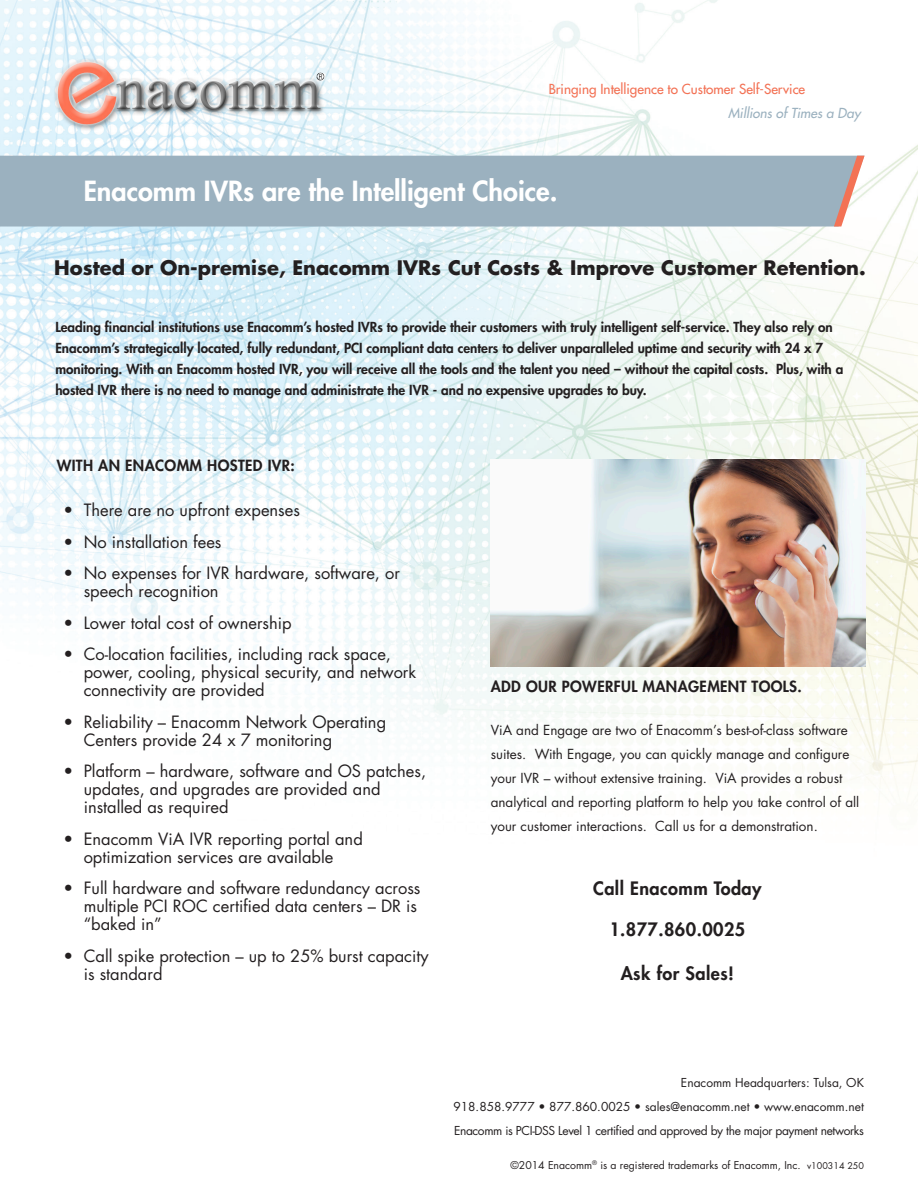
<style>
.page{position:relative;width:918px;height:1188px;background:#fff}
.page>*{position:absolute;margin:0;border:0;box-sizing:border-box;transform-origin:0 0}
.Page_Head{font:800 27px "Futura Std";color:#fff}
.t1{font:700 19.5px "Futura Std";color:#231f20}
.CTA{font:800 18px "Futura Std";letter-spacing:.025em;color:#231f20}
.t2{font:16.5px/18px "Futura Std";color:#231f20}
.Subhead{font:800 15px "Futura Std";letter-spacing:.025em;color:#231f20}
.PageTop_Subhead{font:800 13.5px/21px "Futura Std";color:#231f20}
.t3{font:13.5px/24px "Futura Std";color:#231f20}
.Brand_top{font:500 13.5px "Futura Std";color:#f37255}
.Brand_Bottom{font:italic 500 13.5px "Futura Std";color:#9bb1bf}
.t4{font:12px/24px "Futura Std";letter-spacing:-.03em;color:#231f20;text-align:justify}
.t5{font:10.5px "Futura Std";color:#231f20}
.s1{font-size:9px}
</style>
<div class="page">
<img style="left:0;top:0;width:918px;height:794px">
<img style="left:491px;top:459px;width:374px;height:207px">
<div style="left:0;top:156px;width:834px;height:71px;background:#9bb1bf"></div>
<svg style="left:834px;top:156px;width:31px;height:71px"></svg>
<img style="left:42px;top:41px;width:299px;height:101px">
<p class="Brand_top" style="left:549px;top:80px;width:258px">Bringing Intelligence to Customer Self-Service</p>
<p class="Brand_Bottom" style="left:728px;top:104px;width:134px">Millions of Times a Day</p>
<p class="Page_Head" style="left:84px;top:174px;width:475px">Enacomm IVRs are the Intelligent Choice.</p>
<p class="t1" style="left:54px;top:254px;width:813px">Hosted or On-premise, Enacomm IVRs Cut Costs &amp; Improve Customer Retention.</p>
<p class="PageTop_Subhead" style="left:55px;top:316px;width:790px">Leading financial institutions use Enacomm’s hosted IVRs to provide their customers with truly intelligent self-service. They also rely on Enacomm’s strategically located, fully redundant, PCI compliant data centers to deliver unparalleled uptime and security with 24 x 7 monitoring. With an Enacomm hosted IVR, you will receive all the tools and the talent you need – without the capital costs. Plus, with a hosted IVR there is no need to manage and administrate the IVR - and no expensive upgrades to buy.</p>
<p class="Subhead" style="left:57px;top:456px;width:240px">WITH AN ENACOMM HOSTED IVR:</p>
<p class="t2" style="left:63px;top:501px;width:238px">• There are no upfront expenses</p>
<p class="t2" style="left:63px;top:533px;width:160px">• No installation fees</p>
<p class="t2" style="left:84px;top:564px;width:318px;text-indent:-20px">• No expenses for IVR hardware, software, or speech recognition</p>
<p class="t2" style="left:63px;top:614px;width:230px">• Lower total cost of ownership</p>
<p class="t2" style="left:84px;top:645px;width:334px;text-indent:-20px">• Co-location facilities, including rack space, power, cooling, physical security, and network connectivity are provided</p>
<p class="t2" style="left:84px;top:713px;width:304px;text-indent:-20px">• Reliability – Enacomm Network Operating<br>Centers provide 24 x 7 monitoring</p>
<p class="t2" style="left:84px;top:762px;width:344px;text-indent:-20px">• Platform – hardware, software and OS patches, updates, and upgrades are provided and installed as required</p>
<p class="t2" style="left:63px;top:830px;width:301px;text-align:center">• Enacomm ViA IVR reporting portal and optimization services are available</p>
<p class="t2" style="left:84px;top:879px;width:338px;text-indent:-20px">• Full hardware and software redundancy across multiple PCI ROC certified data centers – DR is “baked in”</p>
<p class="t2" style="left:84px;top:947px;width:346px;text-indent:-20px">• Call spike protection – up to 25% burst capacity is standard</p>
<p class="Subhead" style="left:491px;top:677px;width:313px">ADD OUR POWERFUL MANAGEMENT TOOLS.</p>
<p class="t3" style="left:491px;top:718px;width:370px">ViA and Engage are two of Enacomm’s best-of-class software suites. With Engage, you can quickly manage and configure your IVR – without extensive training. ViA provides a robust analytical and reporting platform to help you take control of all your customer interactions. Call us for a demonstration.</p>
<p class="CTA" style="left:593px;top:877px;width:170px">Call Enacomm Today</p>
<p class="CTA" style="left:609px;top:918px;width:137px">1.877.860.0025</p>
<p class="CTA" style="left:621px;top:962px;width:115px">Ask for Sales!</p>
<p class="t4" style="left:453px;top:1070px;width:412px;text-indent:228px">Enacomm Headquarters: Tulsa, OK 918.858.9777 • 877.860.0025 • sales@enacomm.net • www.enacomm.net Enacomm is PCI-DSS Level 1 certified and approved by the major payment networks</p>
<p class="t5" style="left:511px;top:1158px;width:355px">©2014 Enacomm<sup>®</sup> is a registered trademarks of Enacomm, Inc. <span class="s1">v100314 250</span></p>
</div>
